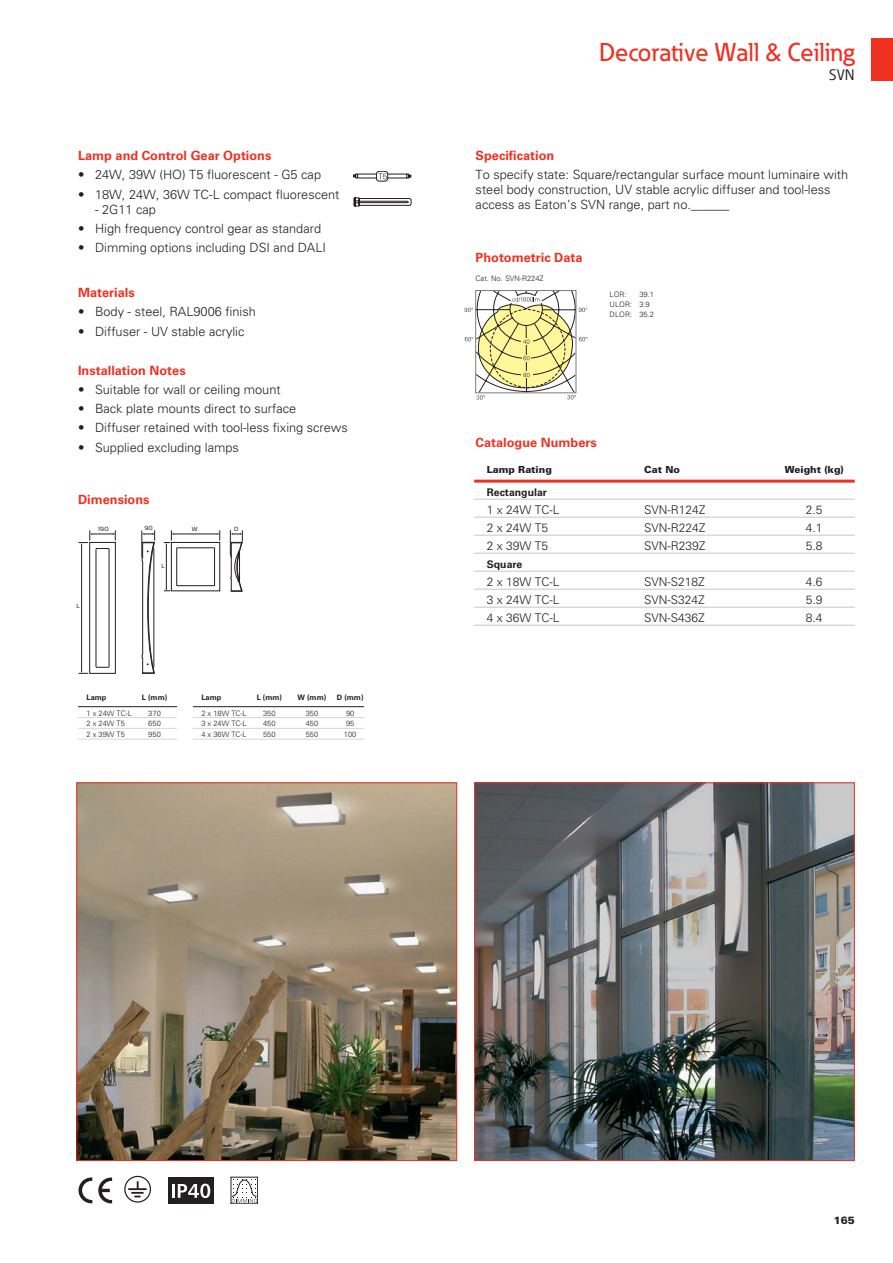
<style>
.page{position:relative;width:893px;height:1263px;background:#fff}
.page>*{position:absolute;margin:0;border:0;box-sizing:border-box;transform-origin:0 0}
.t1{font:500 25.5px "Eaton";color:#ef3122}
.t2{font:15px "Eaton";color:#231f20}
.t3{font:300 12.75px/15px "Univers LT Std";color:#231f20}
.t4{font:700 12.75px "Univers LT Std";color:#ef3122}
.t5{font:300 12px "Univers LT Std";color:#231f20}
.t6{font:700 10.5px "Univers LT Std";color:#231f20}
.t7{font:900 10.5px "Univers LT Std";color:#231f20}
.t8{font:900 9.75px "Univers LT Std";color:#231f20}
.t9{font:300 7.5px/9.8px "Univers LT Std";color:#231f20}
.t10{font:700 7.5px "Univers LT Std";color:#231f20}
.t11{font:5.7px "Max LF";color:#231f20}
</style>
<div class="page">
<div style="left:872px;top:38px;width:21px;height:43px;background:#ef3122"></div>
<div style="left:124px;top:1176px;width:27px;height:26px;border:1px solid #231f20;border-radius:50%"></div>
<svg style="left:128px;top:1181px;width:19px;height:16px"></svg>
<svg style="left:79px;top:1177px;width:13px;height:26px"></svg>
<svg style="left:98px;top:1177px;width:14px;height:26px"></svg>
<div style="left:168px;top:1177px;width:46px;height:26px;background:#231f20"></div>
<hr style="left:172px;top:1184px;width:3px;height:14px;background:#fff">
<svg style="left:178px;top:1184px;width:32px;height:14px"></svg>
<div style="left:231px;top:1177px;width:27px;height:27px;border:1px solid #231f20"></div>
<svg style="left:231px;top:1179px;width:26px;height:24px"></svg>
<div style="left:376px;top:171px;width:12px;height:10px;border:1px solid #231f20;border-radius:3px"></div>
<svg style="left:353px;top:173px;width:58px;height:6px"></svg>
<svg style="left:354px;top:198px;width:57px;height:8px"></svg>
<svg style="left:464px;top:290px;width:123px;height:110px"></svg>
<svg style="left:164px;top:530px;width:79px;height:62px"></svg>
<svg style="left:78px;top:530px;width:77px;height:144px"></svg>
<hr style="left:78px;top:706px;width:99px;height:1px;background:#231f20">
<hr style="left:78px;top:717px;width:99px;height:1px;background:#d7d7db">
<hr style="left:78px;top:728px;width:99px;height:1px;background:#d7d7db">
<hr style="left:78px;top:739px;width:99px;height:1px;background:#d7d7db">
<hr style="left:193px;top:706px;width:171px;height:1px;background:#231f20">
<hr style="left:193px;top:717px;width:171px;height:1px;background:#d7d7db">
<hr style="left:193px;top:728px;width:171px;height:1px;background:#d7d7db">
<hr style="left:193px;top:739px;width:171px;height:1px;background:#d7d7db">
<hr style="left:474px;top:480px;width:381px;height:3px;background:#ef3122">
<hr style="left:474px;top:499px;width:381px;height:1px;background:#c7c7cc">
<hr style="left:474px;top:517px;width:381px;height:1px;background:#c7c7cc">
<hr style="left:474px;top:535px;width:381px;height:1px;background:#c7c7cc">
<hr style="left:474px;top:553px;width:381px;height:1px;background:#c7c7cc">
<hr style="left:474px;top:571px;width:381px;height:1px;background:#c7c7cc">
<hr style="left:474px;top:589px;width:381px;height:1px;background:#c7c7cc">
<hr style="left:474px;top:607px;width:381px;height:1px;background:#c7c7cc">
<hr style="left:474px;top:625px;width:381px;height:1px;background:#c7c7cc">
<img style="left:476px;top:784px;width:377px;height:375px">
<div style="left:474px;top:782px;width:381px;height:379px;border:1px solid #ef3122"></div>
<img style="left:79px;top:784px;width:376px;height:375px">
<div style="left:77px;top:782px;width:380px;height:379px;border:1px solid #ef3122"></div>
<p class="t4" style="left:78px;top:148px;width:195px">Lamp and Control Gear Options</p>
<p class="t3" style="left:78px;top:167px;width:245px">• 24W, 39W (HO) T5 fluorescent - G5 cap</p>
<p class="t3" style="left:78px;top:187px;width:263px">• 18W, 24W, 36W TC-L compact fluorescent</p>
<p class="t3" style="left:95px;top:202px;width:62px">- 2G11 cap</p>
<p class="t3" style="left:78px;top:221px;width:245px">• High frequency control gear as standard</p>
<p class="t3" style="left:78px;top:240px;width:250px">• Dimming options including DSI and DALI</p>
<p class="t4" style="left:78px;top:285px;width:58px">Materials</p>
<p class="t3" style="left:78px;top:304px;width:179px">• Body - steel, RAL9006 finish</p>
<p class="t3" style="left:78px;top:324px;width:168px">• Diffuser - UV stable acrylic</p>
<p class="t4" style="left:78px;top:363px;width:109px">Installation Notes</p>
<p class="t3" style="left:78px;top:382px;width:204px">• Suitable for wall or ceiling mount</p>
<p class="t3" style="left:78px;top:401px;width:220px">• Back plate mounts direct to surface</p>
<p class="t3" style="left:78px;top:420px;width:271px">• Diffuser retained with tool-less fixing screws</p>
<p class="t3" style="left:78px;top:440px;width:162px">• Supplied excluding lamps</p>
<p class="t4" style="left:78px;top:492px;width:73px">Dimensions</p>
<p class="t11" style="left:98px;top:525px;width:12px">190</p>
<p class="t11" style="left:77px;top:602px;width:5px">L</p>
<p class="t11" style="left:144px;top:524px;width:10px">90</p>
<p class="t11" style="left:192px;top:526px;width:7px">W</p>
<p class="t11" style="left:234px;top:525px;width:6px">D</p>
<p class="t11" style="left:161px;top:562px;width:5px">L</p>
<p class="t10" style="left:87px;top:693px;width:22px">Lamp</p>
<p class="t10" style="left:142px;top:693px;width:27px">L (mm)</p>
<p class="t9" style="left:87px;top:708px;width:47px">1 x 24W TC-L</p>
<p class="t9" style="left:148px;top:708px;width:14px">370</p>
<p class="t9" style="left:87px;top:719px;width:40px">2 x 24W T5</p>
<p class="t9" style="left:148px;top:719px;width:14px">650</p>
<p class="t9" style="left:87px;top:730px;width:40px">2 x 39W T5</p>
<p class="t9" style="left:148px;top:730px;width:14px">950</p>
<p class="t10" style="left:201px;top:693px;width:22px">Lamp</p>
<p class="t10" style="left:257px;top:693px;width:27px">L (mm)</p>
<p class="t10" style="left:298px;top:693px;width:30px">W (mm)</p>
<p class="t10" style="left:337px;top:693px;width:28px">D (mm)</p>
<p class="t9" style="left:201px;top:708px;width:47px">2 x 18W TC-L</p>
<p class="t9" style="left:263px;top:708px;width:14px">350</p>
<p class="t9" style="left:306px;top:708px;width:14px">350</p>
<p class="t9" style="left:346px;top:708px;width:10px">90</p>
<p class="t9" style="left:201px;top:719px;width:47px">3 x 24W TC-L</p>
<p class="t9" style="left:263px;top:719px;width:14px">450</p>
<p class="t9" style="left:306px;top:719px;width:14px">450</p>
<p class="t9" style="left:346px;top:719px;width:10px">95</p>
<p class="t9" style="left:201px;top:730px;width:47px">4 x 36W TC-L</p>
<p class="t9" style="left:263px;top:730px;width:14px">550</p>
<p class="t9" style="left:306px;top:730px;width:14px">550</p>
<p class="t9" style="left:344px;top:730px;width:14px">100</p>
<h1 class="t1" style="left:599px;top:36px;width:257px">Decorative Wall &amp; Ceiling</h1>
<p class="t2" style="left:829px;top:66px;width:27px">SVN</p>
<p class="t4" style="left:476px;top:148px;width:80px">Specification</p>
<p class="t3" style="left:476px;top:167px;width:374px">To specify state: Square/rectangular surface mount luminaire with steel body construction, UV stable acrylic diffuser and tool-less access as Eaton’s SVN range, part no.______</p>
<p class="t4" style="left:476px;top:250px;width:108px">Photometric Data</p>
<p class="t9" style="left:476px;top:274px;width:70px">Cat. No. SVN-R224Z</p>
<p class="t9" style="left:610px;top:290px;width:19px">LOR:</p>
<p class="t9" style="left:610px;top:290px;width:46px;text-indent:30px">39.1<br>ULOR: 3.9<br>DLOR: 35.2</p>
<p class="t4" style="left:476px;top:435px;width:123px">Catalogue Numbers</p>
<p class="t8" style="left:487px;top:464px;width:66px">Lamp Rating</p>
<p class="t8" style="left:644px;top:464px;width:37px">Cat No</p>
<p class="t8" style="left:785px;top:464px;width:61px">Weight (kg)</p>
<p class="t6" style="left:487px;top:486px;width:62px">Rectangular</p>
<p class="t5" style="left:487px;top:502px;width:74px">1 x 24W TC-L</p>
<p class="t5" style="left:644px;top:502px;width:63px">SVN-R124Z</p>
<p class="t5" style="left:806px;top:502px;width:18px">2.5</p>
<p class="t5" style="left:487px;top:520px;width:63px">2 x 24W T5</p>
<p class="t5" style="left:644px;top:520px;width:63px">SVN-R224Z</p>
<p class="t5" style="left:806px;top:520px;width:18px">4.1</p>
<p class="t5" style="left:487px;top:538px;width:63px">2 x 39W T5</p>
<p class="t5" style="left:644px;top:538px;width:63px">SVN-R239Z</p>
<p class="t5" style="left:806px;top:538px;width:18px">5.8</p>
<p class="t6" style="left:487px;top:558px;width:37px">Square</p>
<p class="t5" style="left:487px;top:574px;width:74px">2 x 18W TC-L</p>
<p class="t5" style="left:644px;top:574px;width:62px">SVN-S218Z</p>
<p class="t5" style="left:806px;top:574px;width:18px">4.6</p>
<p class="t5" style="left:487px;top:592px;width:74px">3 x 24W TC-L</p>
<p class="t5" style="left:644px;top:592px;width:62px">SVN-S324Z</p>
<p class="t5" style="left:806px;top:592px;width:18px">5.9</p>
<p class="t5" style="left:487px;top:610px;width:74px">4 x 36W TC-L</p>
<p class="t5" style="left:644px;top:610px;width:62px">SVN-S436Z</p>
<p class="t5" style="left:806px;top:610px;width:18px">8.4</p>
<p class="t7" style="left:834px;top:1213px;width:23px">165</p>
</div>
